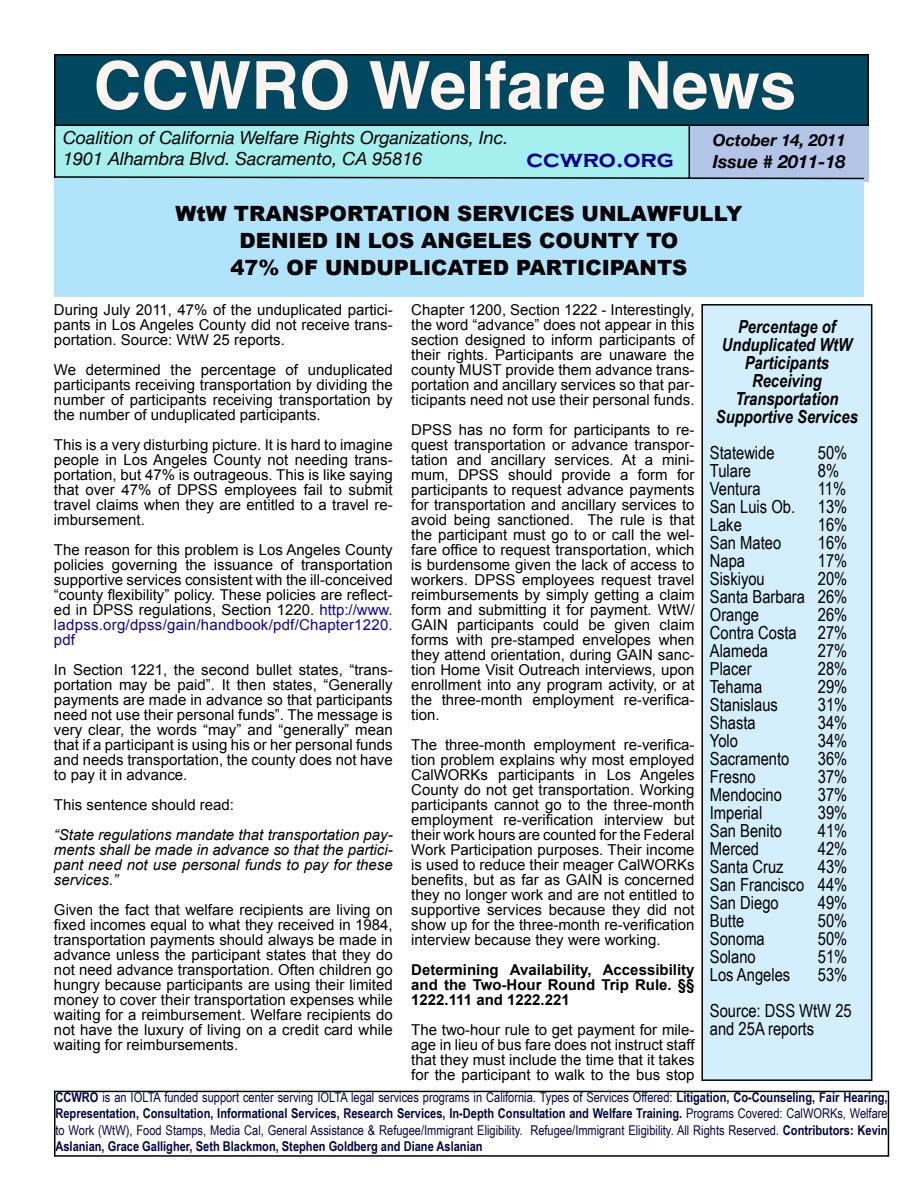
<style>
.page{position:relative;width:918px;height:1188px;background:#fff}
.page>*{position:absolute;margin:0;border:0;box-sizing:border-box;transform-origin:0 0}
.t1{font:700 66px "Helvetica";color:#fff4ee}
.t2{font:700 24px "Copperplate Gothic";color:#000090}
.t3{font:900 21px/27px "Arial";color:#000;text-align:center}
.t4{font:18px/18px "Arial Narrow";color:#000;text-align:justify}
.t5{font:italic 18px/21.6px "Helvetica Neue";color:#000}
.t6{font:italic 700 18px/18px "Arial Narrow";color:#000;text-align:center}
.t7{font:italic 700 18px "Helvetica Neue";color:#000}
.t8{font:italic 700 16.5px "Helvetica Neue";color:#000}
.t9{font:15px/15px "Arial";color:#000;text-align:justify}
.t10{font:italic 15px/15px "Arial";color:#000;text-align:justify}
.t11{font:700 15px/15px "Arial";color:#000;text-align:justify}
.t12{font:13.5px/16.4px "Arial Narrow";color:#000643;text-align:justify}
.s1{color:#12009f}
.s2{font-weight:700}
</style>
<div class="page">
<div style="left:55px;top:125px;width:634px;height:56px;background:#a5f0ee"></div>
<div style="left:55px;top:55px;width:813px;height:70px;background:#004760"></div>
<div style="left:54px;top:54px;width:815px;height:72px;border:2px solid #000"></div>
<div style="left:690px;top:126px;width:179px;height:56px;background:#b2c5e7"></div>
<div style="left:54px;top:1091px;width:835px;height:66px;border:1px solid #000"></div>
<div style="left:54px;top:179px;width:810px;height:118px;background:#b1e3fa"></div>
<div style="left:702px;top:305px;width:170px;height:775px;background:#d3eefc"></div>
<div style="left:701px;top:304px;width:171px;height:777px;border:2px solid #000"></div>
<svg style="left:54px;top:175px;width:810px;height:5px"></svg>
<h1 class="t1" style="left:94px;top:32px;width:704px">CCWRO Welfare News</h1>
<p class="t5" style="left:63px;top:126px;width:447px">Coalition of California Welfare Rights Organizations, Inc.<br>1901 Alhambra Blvd. Sacramento, CA 95816</p>
<p class="t8" style="left:713px;top:130px;width:134px">October 14, 2011</p>
<h2 class="t2" style="left:526px;top:146px;width:149px">ccwro.org</h2>
<h3 class="t3" style="left:176px;top:199px;width:568px">WtW TRANSPORTATION SERVICES UNLAWFULLY<br>DENIED IN LOS ANGELES COUNTY TO<br>47% OF UNDUPLICATED PARTICIPANTS</h3>
<p class="t7" style="left:713px;top:150px;width:134px">Issue # 2011-18</p>
<p class="t9" style="left:54px;top:302px;width:340px">During July 2011, 47% of the unduplicated partici&shy;pants in Los Angeles County did not receive trans&shy;portation. Source: WtW 25 reports.</p>
<p class="t9" style="left:54px;top:362px;width:340px">We determined the percentage of unduplicated participants receiving transportation by dividing the number of participants receiving transportation by the number of unduplicated participants.</p>
<p class="t9" style="left:54px;top:437px;width:340px">This is a very disturbing picture. It is hard to imagine people in Los Angeles County not needing trans&shy;portation, but 47% is outrageous. This is like saying that over 47% of DPSS employees fail to submit travel claims when they are entitled to a travel re&shy;imbursement.</p>
<p class="t9" style="left:54px;top:542px;width:340px">The reason for this problem is Los Angeles County policies governing the issuance of transportation supportive services consistent with the ill-conceived “county flexibility” policy. These policies are reflect&shy;ed in DPSS regulations, Section 1220. <span class="s1">http://www. ladpss.org/dpss/gain/handbook/pdf/Chapter1220. pdf</span></p>
<p class="t9" style="left:54px;top:662px;width:340px">In Section 1221, the second bullet states, “trans&shy;portation may be paid”. It then states, “Generally payments are made in advance so that participants need not use their personal funds”. The message is very clear, the words “may” and “generally” mean that if a participant is using his or her personal funds and needs transportation, the county does not have to pay it in advance.</p>
<p class="t9" style="left:54px;top:797px;width:182px">This sentence should read:</p>
<p class="t10" style="left:54px;top:827px;width:340px">“State regulations mandate that transportation pay&shy;ments shall be made in advance so that the partici&shy;pant need not use personal funds to pay for these services.”</p>
<p class="t9" style="left:54px;top:902px;width:340px">Given the fact that welfare recipients are living on fixed incomes equal to what they received in 1984, transportation payments should always be made in advance unless the participant states that they do not need advance transportation. Often children go hungry because participants are using their limited money to cover their transportation expenses while waiting for a reimbursement. Welfare recipients do not have the luxury of living on a credit card while waiting for reimbursements.</p>
<p class="t9" style="left:411px;top:302px;width:285px">Chapter 1200, Section 1222 - Interestingly, the word “advance” does not appear in this section designed to inform participants of their rights. Participants are unaware the county MUST provide them advance trans&shy;portation and ancillary services so that par&shy;ticipants need not use their personal funds.</p>
<p class="t9" style="left:411px;top:422px;width:285px">DPSS has no form for participants to re&shy;quest transportation or advance transpor&shy;tation and ancillary services. At a mini&shy;mum, DPSS should provide a form for participants to request advance payments for transportation and ancillary services to avoid being sanctioned. The rule is that the participant must go to or call the wel&shy;fare office to request transportation, which is burdensome given the lack of access to workers. DPSS employees request travel reimbursements by simply getting a claim form and submitting it for payment. WtW/ GAIN participants could be given claim forms with pre-stamped envelopes when they attend orientation, during GAIN sanc&shy;tion Home Visit Outreach interviews, upon enrollment into any program activity, or at the three-month employment re-verifica&shy;tion.</p>
<p class="t9" style="left:411px;top:737px;width:285px">The three-month employment re-verifica&shy;tion problem explains why most employed CalWORKs participants in Los Angeles County do not get transportation. Working participants cannot go to the three-month employment re-verification interview but their work hours are counted for the Federal Work Participation purposes. Their income is used to reduce their meager CalWORKs benefits, but as far as GAIN is concerned they no longer work and are not entitled to supportive services because they did not show up for the three-month re-verification interview because they were working.</p>
<p class="t11" style="left:411px;top:963px;width:285px">Determining Availability, Accessibility and the Two-Hour Round Trip Rule. §§ 1222.111 and 1222.221</p>
<p class="t9" style="left:411px;top:1022px;width:285px">The two-hour rule to get payment for mile&shy;age in lieu of bus fare does not instruct staff that they must include the time that it takes for the participant to walk to the bus stop</p>
<p class="t6" style="left:716px;top:317px;width:143px">Percentage of<br>Unduplicated WtW<br>Participants<br>Receiving<br>Transportation<br>Supportive Services</p>
<p class="t4" style="left:710px;top:443px;width:66px">Statewide</p>
<p class="t4" style="left:818px;top:443px;width:31px">50%</p>
<p class="t4" style="left:710px;top:461px;width:43px">Tulare</p>
<p class="t4" style="left:818px;top:461px;width:23px">8%</p>
<p class="t4" style="left:710px;top:479px;width:52px">Ventura</p>
<p class="t4" style="left:818px;top:479px;width:30px">11%</p>
<p class="t4" style="left:710px;top:497px;width:87px">San Luis Ob.</p>
<p class="t4" style="left:818px;top:497px;width:31px">13%</p>
<p class="t4" style="left:710px;top:515px;width:34px">Lake</p>
<p class="t4" style="left:818px;top:515px;width:31px">16%</p>
<p class="t4" style="left:710px;top:533px;width:73px">San Mateo</p>
<p class="t4" style="left:818px;top:533px;width:31px">16%</p>
<p class="t4" style="left:710px;top:551px;width:37px">Napa</p>
<p class="t4" style="left:818px;top:551px;width:31px">17%</p>
<p class="t4" style="left:710px;top:569px;width:56px">Siskiyou</p>
<p class="t4" style="left:710px;top:569px;width:139px;text-indent:108px">20% Santa Barbara 26% Orange</p>
<p class="t4" style="left:710px;top:605px;width:139px;text-indent:108px">26% Contra Costa 27% Alameda</p>
<p class="t4" style="left:818px;top:641px;width:31px">27%</p>
<p class="t4" style="left:710px;top:659px;width:43px">Placer</p>
<p class="t4" style="left:818px;top:659px;width:31px">28%</p>
<p class="t4" style="left:710px;top:677px;width:54px">Tehama</p>
<p class="t4" style="left:818px;top:677px;width:31px">29%</p>
<p class="t4" style="left:710px;top:695px;width:70px">Stanislaus</p>
<p class="t4" style="left:818px;top:695px;width:31px">31%</p>
<p class="t4" style="left:710px;top:713px;width:47px">Shasta</p>
<p class="t4" style="left:818px;top:713px;width:31px">34%</p>
<p class="t4" style="left:710px;top:731px;width:30px">Yolo</p>
<p class="t4" style="left:818px;top:731px;width:31px">34%</p>
<p class="t4" style="left:710px;top:749px;width:81px">Sacramento</p>
<p class="t4" style="left:818px;top:749px;width:31px">36%</p>
<p class="t4" style="left:710px;top:767px;width:47px">Fresno</p>
<p class="t4" style="left:818px;top:767px;width:31px">37%</p>
<p class="t4" style="left:710px;top:785px;width:74px">Mendocino</p>
<p class="t4" style="left:818px;top:785px;width:31px">37%</p>
<p class="t4" style="left:710px;top:803px;width:54px">Imperial</p>
<p class="t4" style="left:818px;top:803px;width:31px">39%</p>
<p class="t4" style="left:710px;top:821px;width:74px">San Benito</p>
<p class="t4" style="left:818px;top:821px;width:31px">41%</p>
<p class="t4" style="left:710px;top:839px;width:51px">Merced</p>
<p class="t4" style="left:818px;top:839px;width:31px">42%</p>
<p class="t4" style="left:710px;top:857px;width:75px">Santa Cruz</p>
<p class="t4" style="left:710px;top:857px;width:139px;text-indent:108px">43% San Francisco 44% San Diego</p>
<p class="t4" style="left:818px;top:893px;width:31px">49%</p>
<p class="t4" style="left:710px;top:911px;width:36px">Butte</p>
<p class="t4" style="left:818px;top:911px;width:31px">50%</p>
<p class="t4" style="left:710px;top:929px;width:56px">Sonoma</p>
<p class="t4" style="left:818px;top:929px;width:31px">50%</p>
<p class="t4" style="left:710px;top:947px;width:47px">Solano</p>
<p class="t4" style="left:818px;top:947px;width:31px">51%</p>
<p class="t4" style="left:710px;top:965px;width:82px">Los Angeles</p>
<p class="t4" style="left:710px;top:956px;width:143px;line-height:36px;text-align:right">53%<br>Source: DSS WtW 25</p>
<p class="t4" style="left:710px;top:1019px;width:106px">and 25A reports</p>
<p class="t12" style="left:55px;top:1089px;width:834px"><span class="s2">CCWRO</span> is an IOLTA funded support center serving IOLTA legal services programs in California. Types of Services Offered: <span class="s2">Litigation, Co-Counseling, Fair Hearing, Representation, Consultation, Informational Services, Research Services, In-Depth Consultation and Welfare Training.</span> Programs Covered: CalWORKs, Welfare to Work (WtW), Food Stamps, Media Cal, General Assistance &amp; Refugee/Immigrant Eligibility. Refugee/Immigrant Eligibility. All Rights Reserved. <span class="s2">Contributors: Kevin Aslanian, Grace Galligher, Seth Blackmon, Stephen Goldberg and Diane Aslanian</span></p>
</div>
